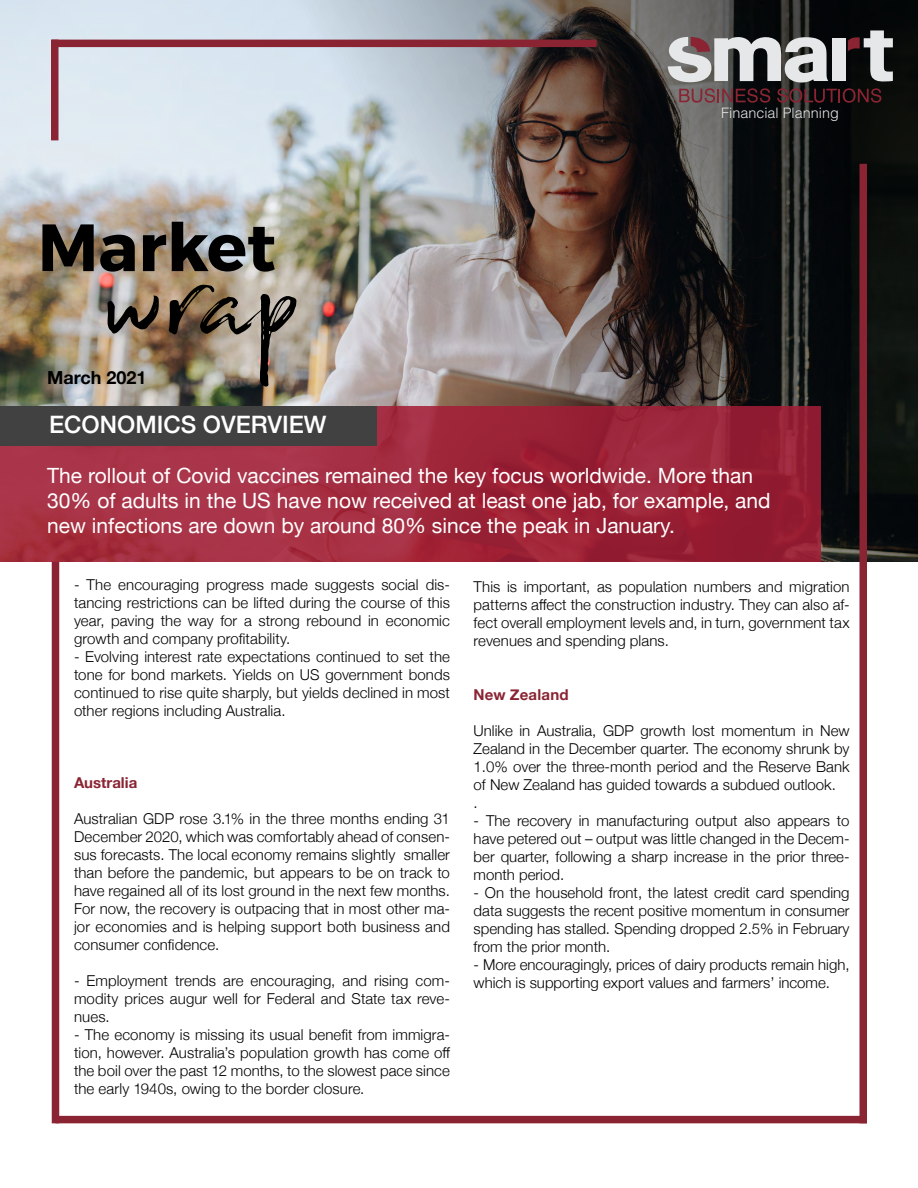
<style>
.page{position:relative;width:918px;height:1188px;background:#fff}
.page>*{position:absolute;margin:0;border:0;box-sizing:border-box;transform-origin:0 0}
.t1{font:167.4px "Broadcast Matter";color:#000}
.t2{font:700 66.6px "Montserrat";color:#000}
.t3{font:500 24px "Helvetica Neue";color:#fff}
.t4{font:21px/25.2px "Helvetica Neue";color:#fff}
.t5{font:700 18px "Helvetica Neue";color:#000}
.t6{font:300 15px/18px "Helvetica Neue";color:#000;text-align:justify}
.t7{font:700 15px "Helvetica Neue";color:#8a2433}
.t8{font:300 14.4px "Helvetica";color:#e6e7e8}
</style>
<div class="page">
<div style="left:56px;top:1116px;width:811px;height:7px;background:#8a2433"></div>
<img style="left:0;top:0;width:918px;height:562px">
<svg style="left:668px;top:30px;width:225px;height:73px;background:#736c6d"></svg>
<div style="left:860px;top:164px;width:7px;height:959px;background:#8a2433"></div>
<div style="left:52px;top:40px;width:545px;height:7px;background:#8a2433"></div>
<div style="left:52px;top:562px;width:7px;height:561px;background:#8a2433"></div>
<div style="left:51px;top:40px;width:7px;height:100px;background:#8a2433"></div>
<svg style="left:0;top:406px;width:821px;height:156px;background:#9f283d"></svg>
<div style="left:0;top:406px;width:376px;height:40px;background:#414142"></div>
<h2 class="t2" style="left:38px;top:206px;width:240px">Market</h2>
<h1 class="t1" style="left:98px;top:196px;width:207px">wrap</h1>
<p class="t5" style="left:47px;top:363px;width:101px">March 2021</p>
<h3 class="t3" style="left:49px;top:406px;width:279px">ECONOMICS OVERVIEW</h3>
<p class="t8" style="left:721px;top:100px;width:119px">Financial Planning</p>
<h3 class="t4" style="left:47px;top:464px;width:725px">The rollout of Covid vaccines remained the key focus worldwide. More than<br>30% of adults in the US have now received at least one jab, for example, and new infections are down by around 80% since the peak in January.</h3>
<p class="t6" style="left:74px;top:574px;width:377px">- The encouraging progress made suggests social dis&shy;tancing restrictions can be lifted during the course of this year, paving the way for a strong rebound in economic growth and company profitability.</p>
<p class="t6" style="left:74px;top:646px;width:377px">- Evolving interest rate expectations continued to set the tone for bond markets. Yields on US government bonds continued to rise quite sharply, but yields declined in most other regions including Australia.</p>
<p class="t7" style="left:74px;top:771px;width:65px">Australia</p>
<p class="t6" style="left:74px;top:808px;width:377px">Australian GDP rose 3.1% in the three months ending 31<br>December 2020, which was comfortably ahead of consen&shy;sus forecasts. The local economy remains slightly smaller than before the pandemic, but appears to be on track to have regained all of its lost ground in the next few months.<br>For now, the recovery is outpacing that in most other ma&shy;jor economies and is helping support both business and consumer confidence.</p>
<p class="t6" style="left:74px;top:970px;width:377px">- Employment trends are encouraging, and rising com&shy;modity prices augur well for Federal and State tax reve&shy;nues.</p>
<p class="t6" style="left:74px;top:1024px;width:378px">- The economy is missing its usual benefit from immigra&shy;tion, however. Australia’s population growth has come off the boil over the past 12 months, to the slowest pace since the early 1940s, owing to the border closure.</p>
<p class="t6" style="left:474px;top:576px;width:377px">This is important, as population numbers and migration patterns affect the construction industry. They can also af&shy;fect overall employment levels and, in turn, government tax revenues and spending plans.</p>
<p class="t7" style="left:474px;top:683px;width:96px">New Zealand</p>
<p class="t6" style="left:474px;top:720px;width:377px;text-align:left">Unlike in Australia, GDP growth lost momentum in New Zealand in the December quarter. The economy shrunk by 1.0% over the three-month period and the Reserve Bank of New Zealand has guided towards a subdued outlook.<br>.</p>
<p class="t6" style="left:474px;top:810px;width:377px">- The recovery in manufacturing output also appears to have petered out – output was little changed in the Decem&shy;ber quarter, following a sharp increase in the prior three&shy;month period.</p>
<p class="t6" style="left:474px;top:882px;width:377px">- On the household front, the latest credit card spending data suggests the recent positive momentum in consumer spending has stalled. Spending dropped 2.5% in February from the prior month.</p>
<p class="t6" style="left:474px;top:954px;width:377px">- More encouragingly, prices of dairy products remain high, which is supporting export values and farmers’ income.</p>
</div>
